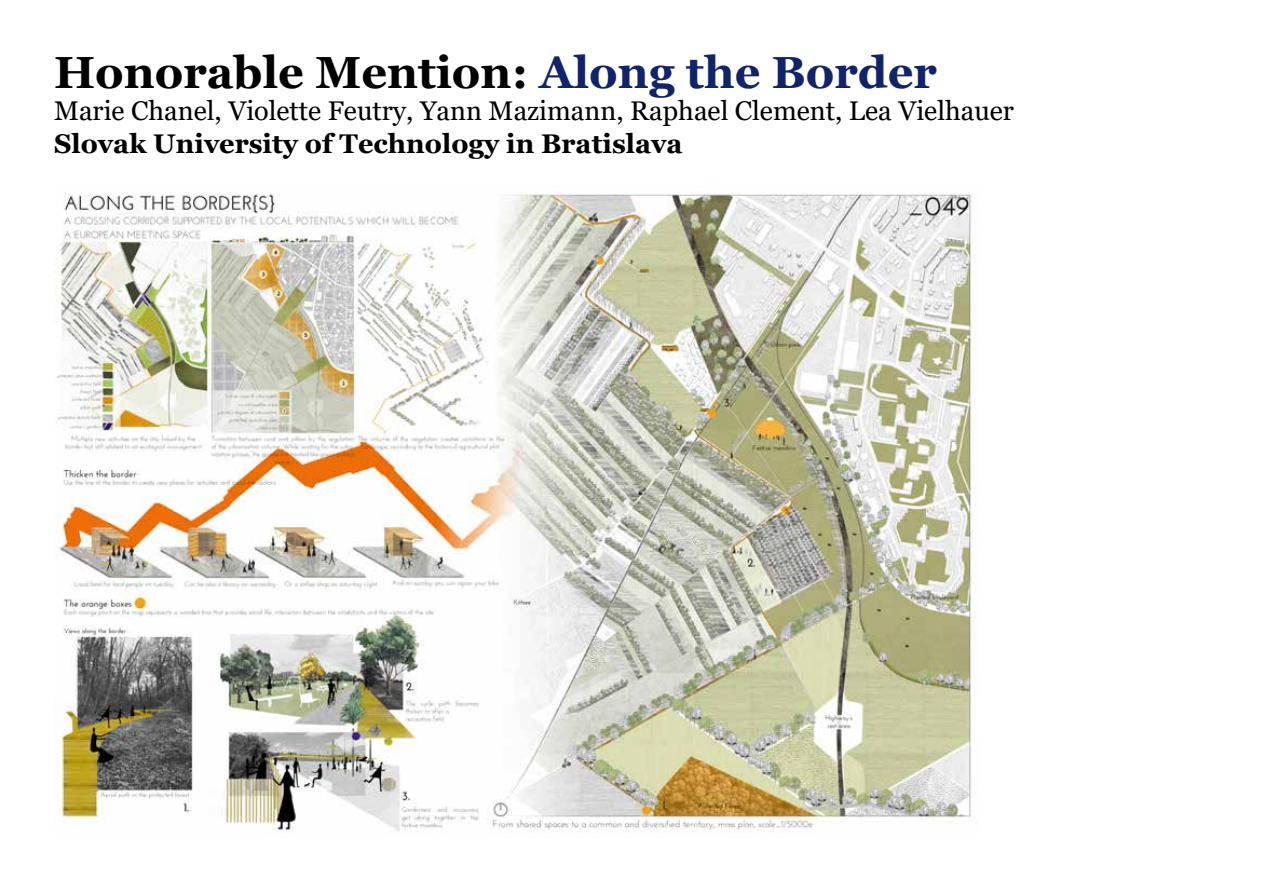
<style>
.page{position:relative;width:1263px;height:893px;background:#fff}
.page>*{position:absolute;margin:0;border:0;box-sizing:border-box;transform-origin:0 0}
.t1{font:700 45px "Georgia";color:#000}
.t2{font:27px "Georgia";color:#000}
.t3{font:700 27px "Georgia";color:#000}
.s1{color:#112369}
</style>
<div class="page">
<img style="left:54px;top:185px;width:922px;height:647px">
<h1 class="t1" style="left:54px;top:44px;width:884px">Honorable Mention: <span class="s1">Along the Border</span></h1>
<p class="t2" style="left:54px;top:95px;width:961px">Marie Chanel, Violette Feutry, Yann Mazimann, Raphael Clement, Lea Vielhauer</p>
<p class="t3" style="left:54px;top:126px;width:630px">Slovak University of Technology in Bratislava</p>
</div>
